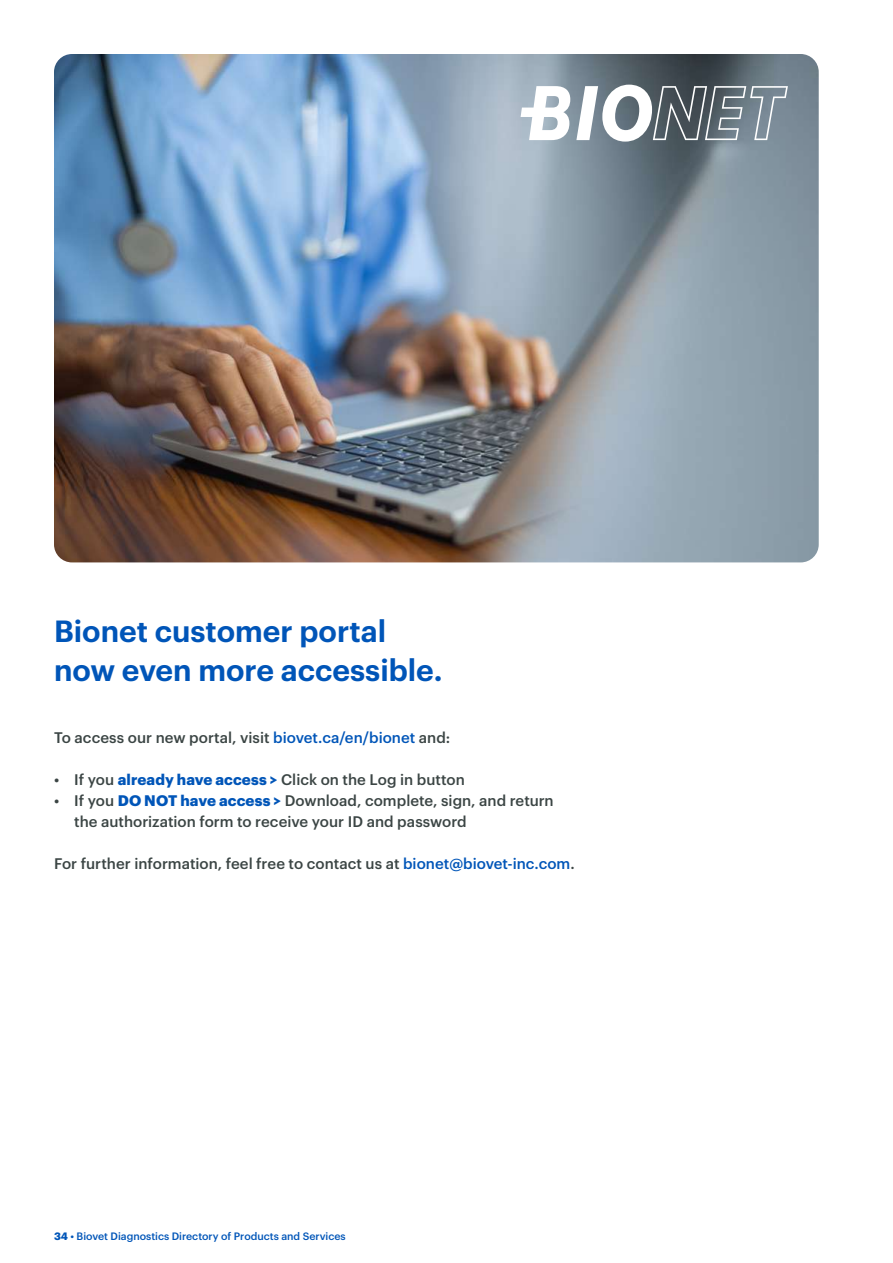
<style>
.page{position:relative;width:893px;height:1263px;background:#fff}
.page>*{position:absolute;margin:0;border:0;box-sizing:border-box;transform-origin:0 0}
.t1{font:600 30px/39px "Graphik";color:#0055b8}
.t2{font:500 15px/21px "Graphik";color:#3b4544}
.t3{font:500 10.5px "Graphik";color:#0055b8}
.s1{color:#0055b8}
.s2{font-weight:700;color:#0055b8}
.s3{font-weight:700}
</style>
<div class="page">
<img style="left:54px;top:54px;width:765px;height:508px">
<svg style="left:521px;top:86px;width:49px;height:54px"></svg>
<svg style="left:576px;top:85px;width:212px;height:57px"></svg>
<hr style="left:892px;top:0;width:1px;height:1263px;background:#0055b8">
<h1 class="t1" style="left:54px;top:609px;width:390px">Bionet customer portal now even more accessible.</h1>
<p class="t2" style="left:54px;top:725px;width:398px">To access our new portal, visit <span class="s1">biovet.ca/en/bionet</span> and:</p>
<p class="t2" style="left:54px;top:767px;width:412px">• If you <span class="s2">already have access &gt;</span> Click on the Log in button</p>
<p class="t2" style="left:74px;top:788px;width:481px;text-indent:-20px">• If you <span class="s2">DO NOT have access &gt;</span> Download, complete, sign, and return the authorization form to receive your ID and password</p>
<p class="t2" style="left:54px;top:851px;width:522px">For further information, feel free to contact us at <span class="s1">bionet@biovet-inc.com</span>.</p>
<p class="t3" style="left:54px;top:1228px;width:293px"><span class="s3">34</span> • Biovet Diagnostics Directory of Products and Services</p>
</div>
